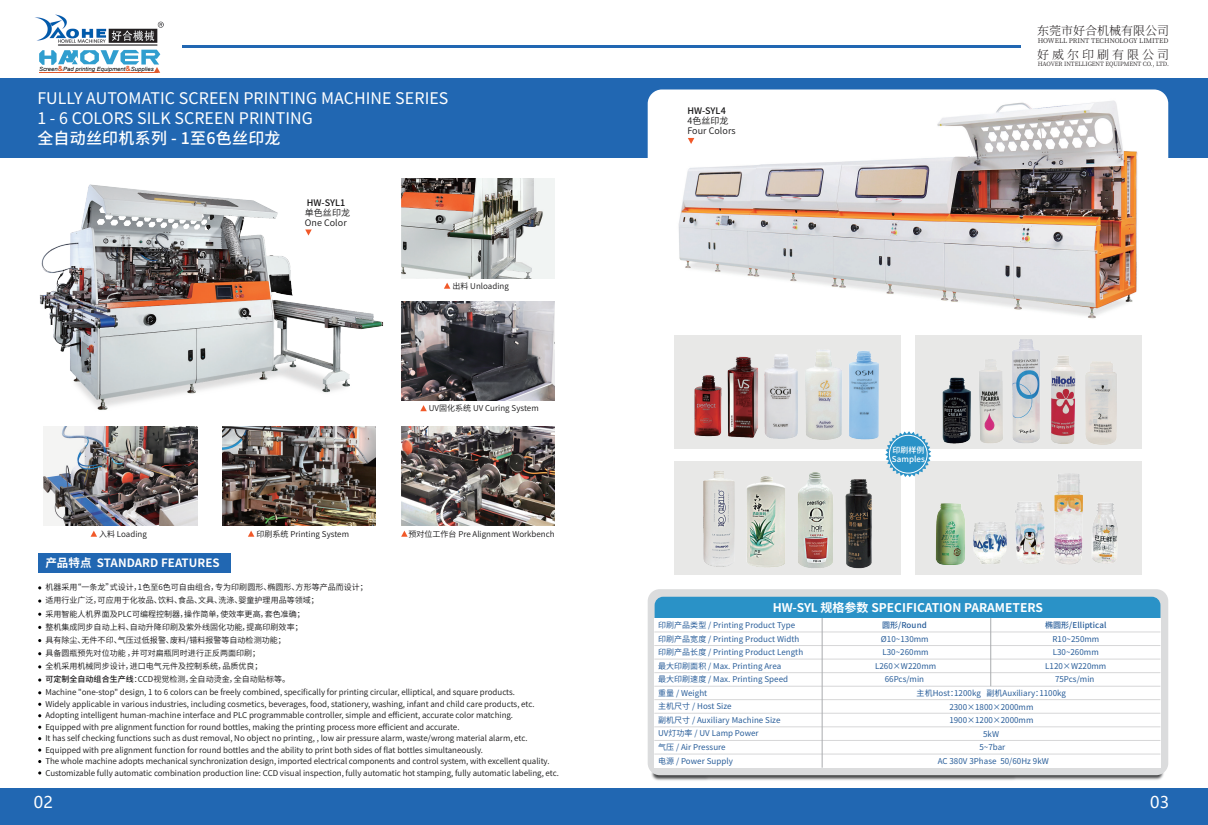
<style>
.page{position:relative;width:1208px;height:825px;background:#fff}
.page>*{position:absolute;margin:0;border:0;box-sizing:border-box;transform-origin:0 0}
.t1{font:16px/19.5px "Source Han Sans CN";letter-spacing:.005em;color:#fff}
.t2{font:500 16px "Source Han Sans CN";letter-spacing:.015em;color:#fff}
.t3{font:16px "Microsoft Ya Hei";color:#fff}
.t4{font:700 12px "Source Han Sans CN";color:#fff}
.t5{font:300 12px "Source Han Serif CN";color:#231f20}
.t6{font:300 12px "Source Han Serif CN";letter-spacing:.25em;color:#231f20}
.t7{font:700 11.5px "Source Han Sans CN";letter-spacing:.005em;color:#fff}
.t8{font:9px/10px "Source Han Sans CN";letter-spacing:.005em;color:#151415}
.t9{font:500 9px "Source Han Sans CN";letter-spacing:.005em;color:#151415}
.t10{font:8px/13.2px "Source Han Sans CN";color:#151415}
.t11{font:8px/13.7px "Source Han Sans CN";letter-spacing:.005em;color:#285d99}
.t12{font:500 8px "Source Han Sans CN";letter-spacing:.01em;color:#285d99}
.t13{font:500 8px/9px "Source Han Sans CN";letter-spacing:.005em;color:#fff}
.t14{font:6.5px "Source Han Serif CN";color:#231f20}
.t15{font:5.8px "Source Han Serif CN";letter-spacing:-.01em;color:#231f20}
.t16{font:italic 5.7px "Arial";color:#030303;scale:1.04 1}
.s1{font-weight:700;font-style:normal;font-size:7.1px;color:#e05a2d}
.s2{font-weight:500}
</style>
<div class="page">
<img style="left:39px;top:184px;width:345px;height:226px">
<div style="left:0;top:78px;width:1208px;height:80px;background:#2167b2"></div>
<div style="left:0;top:788px;width:1208px;height:37px;background:#2167b2"></div>
<div style="left:38px;top:553px;width:192px;height:20px;background:#2167b2"></div>
<svg style="left:248px;top:531px;width:6px;height:6px"></svg>
<svg style="left:444px;top:283px;width:6px;height:6px"></svg>
<svg style="left:305px;top:229px;width:7px;height:7px"></svg>
<svg style="left:420px;top:405px;width:7px;height:6px"></svg>
<svg style="left:91px;top:531px;width:6px;height:6px"></svg>
<svg style="left:401px;top:531px;width:7px;height:6px"></svg>
<img style="left:651px;top:766px;width:517px;height:15px">
<div style="left:647px;top:589px;width:521px;height:186px;background:#dbdcdd;border-radius:12px"></div>
<div style="left:654px;top:597px;width:506px;height:21px;background:#2a92c7"></div>
<div style="left:654px;top:618px;width:506px;height:150px;background:#fff"></div>
<hr style="left:654px;top:672px;width:506px;height:1px;background:#d7d7d8">
<hr style="left:654px;top:686px;width:506px;height:1px;background:#d7d7d8">
<hr style="left:654px;top:699px;width:506px;height:1px;background:#d7d7d8">
<hr style="left:654px;top:713px;width:506px;height:1px;background:#d7d7d8">
<hr style="left:654px;top:726px;width:506px;height:1px;background:#d7d7d8">
<hr style="left:654px;top:740px;width:506px;height:1px;background:#d7d7d8">
<hr style="left:654px;top:754px;width:506px;height:1px;background:#d7d7d8">
<hr style="left:654px;top:659px;width:506px;height:1px;background:#d7d7d8">
<hr style="left:654px;top:645px;width:506px;height:1px;background:#d7d7d8">
<hr style="left:654px;top:632px;width:506px;height:1px;background:#d7d7d8">
<hr style="left:822px;top:618px;width:1px;height:150px;background:#a9abae">
<hr style="left:990px;top:618px;width:1px;height:68px;background:#a9abae">
<img style="left:222px;top:426px;width:153px;height:99px">
<img style="left:401px;top:426px;width:153px;height:99px">
<img style="left:44px;top:426px;width:153px;height:99px">
<img style="left:401px;top:301px;width:153px;height:99px">
<img style="left:401px;top:179px;width:153px;height:99px">
<div style="left:647px;top:89px;width:521px;height:215px;background:#fff;border-radius:14px"></div>
<img style="left:678px;top:100px;width:460px;height:219px">
<svg style="left:688px;top:138px;width:6px;height:6px"></svg>
<div style="left:915px;top:335px;width:227px;height:113px;background:#e8e8e7"></div>
<img style="left:942px;top:339px;width:175px;height:106px">
<img style="left:675px;top:465px;width:226px;height:110px">
<img style="left:915px;top:461px;width:227px;height:114px">
<svg style="left:885px;top:431px;width:46px;height:46px"></svg>
<div style="left:889px;top:435px;width:38px;height:38px;border:1px solid #fff;border-radius:50%"></div>
<img style="left:674px;top:304px;width:233px;height:161px">
<hr style="left:182px;top:46px;width:839px;height:2px;background:#2167b2">
<img style="left:35px;top:14px;width:128px;height:31px">
<svg style="left:39px;top:50px;width:121px;height:23px"></svg>
<hr style="left:39px;top:72px;width:118px;height:1px;background:#e05a2d">
<p class="t16" style="left:39px;top:65px;width:112px">Screen<span class="s1">&amp;</span>Pad printing Equipment<span class="s1">&amp;</span>Supplies</p>
<h1 class="t1" style="left:37px;top:89px;width:413px">FULLY AUTOMATIC SCREEN PRINTING MACHINE SERIES<br>1 - 6 COLORS SILK SCREEN PRINTING</h1>
<h1 class="t2" style="left:37px;top:129px;width:245px">全自动丝印机系列 - 1至6色丝印龙</h1>
<p class="t9" style="left:307px;top:197px;width:40px">HW-SYL1</p>
<p class="t8" style="left:305px;top:207px;width:47px">单色丝印龙<br>One Color</p>
<p class="t10" style="left:452px;top:279px;width:58px">出料 Unloading</p>
<p class="t10" style="left:429px;top:402px;width:111px">UV固化系统 UV Curing System</p>
<p class="t10" style="left:99px;top:528px;width:49px">入料 Loading</p>
<p class="t10" style="left:408px;top:528px;width:147px">预对位工作台 Pre Alignment Workbench</p>
<p class="t10" style="left:256px;top:528px;width:94px">印刷系统 Printing System</p>
<h3 class="t7" style="left:45px;top:556px;width:176px">产品特点 STANDARD FEATURES</h3>
<p class="t10" style="left:45px;top:581px;width:324px">机器采用“一条龙”式设计，1色至6色可自由组合，专为印刷圆形、椭圆形、方形等产品而设计；适用行业广泛，可应用于化妆品、饮料、食品、文具、洗涤、婴童护理用品等领域；<br>采用智能人机界面及PLC可编程控制器，操作简单，使效率更高，套色准确；<br>整机集成同步自动上料、自动升降印刷及紫外线固化功能，提高印刷效率；</p>
<p class="t10" style="left:45px;top:660px;width:246px">全机采用机械同步设计，进口电气元件及控制系统，品质优良；<br><span class="s2">可定制全自动组合生产线</span>：CCD视觉检测，全自动烫金，全自动贴标等。</p>
<p class="t10" style="left:45px;top:633px;width:242px">具有除尘、无件不印、气压过低报警、废料/错料报警等自动检测功能；具备圆瓶预先对位功能 ，并可对扁瓶同时进行正反两面印刷；</p>
<p class="t10" style="left:45px;top:687px;width:491px;line-height:11.5px">Machine "one-stop" design, 1 to 6 colors can be freely combined, specifically for printing circular, elliptical, and square products.<br>Widely applicable in various industries, including cosmetics, beverages, food, stationery, washing, infant and child care products, etc.<br>Adopting intelligent human-machine interface and PLC programmable controller, simple and efficient, accurate color matching.<br>Equipped with pre alignment function for round bottles, making the printing process more efficient and accurate.<br>It has self checking functions such as dust removal, No object no printing, , low air pressure alarm, waste/wrong material alarm, etc.<br>Equipped with pre alignment function for round bottles and the ability to print both sides of flat bottles simultaneously.</p>
<p class="t10" style="left:45px;top:766px;width:515px">Customizable fully automatic combination production line: CCD visual inspection, fully automatic hot stamping, fully automatic labeling, etc.</p>
<p class="t10" style="left:45px;top:755px;width:505px">The whole machine adopts mechanical synchronization design, imported electrical components and control system, with excellent quality.</p>
<p class="t9" style="left:687px;top:106px;width:40px">HW-SYL4</p>
<p class="t8" style="left:687px;top:116px;width:50px">4色丝印龙<br>Four Colors</p>
<h2 class="t5" style="left:1037px;top:24px;width:133px">东莞市好合机械有限公司</h2>
<p class="t14" style="left:1037px;top:37px;width:132px">HOWELL PRINT TECHNOLOGY LIMITED</p>
<h2 class="t6" style="left:1037px;top:48px;width:133px">好威尔印刷有限公司</h2>
<p class="t15" style="left:1037px;top:61px;width:133px">HAOVER INTELLIGENT EQUIPMENT CO., LTD.</p>
<p class="t13" style="left:892px;top:445px;width:35px">印刷样例<br>Samples</p>
<h2 class="t4" style="left:772px;top:601px;width:272px">HW-SYL 规格参数 SPECIFICATION PARAMETERS</h2>
<p class="t11" style="left:658px;top:618px;width:139px">印刷产品类型 / Printing Product Type</p>
<p class="t12" style="left:882px;top:621px;width:46px">圆形/Round</p>
<p class="t12" style="left:1045px;top:621px;width:63px">椭圆形/Elliptical</p>
<p class="t11" style="left:658px;top:632px;width:143px">印刷产品宽度 / Printing Product Width</p>
<p class="t11" style="left:1045px;top:659px;width:63px">L120×W220mm</p>
<p class="t11" style="left:881px;top:632px;width:49px">Ø10~130mm</p>
<p class="t11" style="left:875px;top:659px;width:63px">L260×W220mm</p>
<p class="t11" style="left:1052px;top:632px;width:48px">R10~250mm</p>
<p class="t11" style="left:658px;top:646px;width:147px">印刷产品长度 / Printing Product Length</p>
<p class="t11" style="left:882px;top:646px;width:48px">L30~260mm</p>
<p class="t11" style="left:1052px;top:646px;width:48px">L30~260mm</p>
<p class="t11" style="left:658px;top:659px;width:125px">最大印刷面积 / Max. Printing Area</p>
<p class="t11" style="left:658px;top:672px;width:131px">最大印刷速度 / Max. Printing Speed</p>
<p class="t11" style="left:658px;top:699px;width:124px">主机尺寸 / Host Size<br>副机尺寸 / Auxiliary Machine Size</p>
<p class="t11" style="left:658px;top:686px;width:51px">重量 / Weight</p>
<p class="t11" style="left:884px;top:672px;width:41px">66Pcs/min</p>
<p class="t11" style="left:1055px;top:673px;width:41px">75Pcs/min</p>
<p class="t11" style="left:916px;top:686px;width:151px">主机Host：1200kg 副机Auxiliary：1100kg</p>
<p class="t11" style="left:949px;top:700px;width:86px">2300×1800×2000mm</p>
<p class="t11" style="left:949px;top:713px;width:86px">1900×1200×2000mm</p>
<p class="t11" style="left:658px;top:727px;width:102px">UV灯功率 / UV Lamp Power</p>
<p class="t11" style="left:983px;top:727px;width:17px">5kW</p>
<p class="t11" style="left:658px;top:741px;width:76px">气压 / Air Pressure电源 / Power Supply</p>
<p class="t11" style="left:937px;top:741px;width:113px;text-align:center">5~7bar<br>AC 380V 3Phase 50/60Hz 9kW</p>
<h1 class="t3" style="left:34px;top:792px;width:20px">02</h1>
<h1 class="t3" style="left:1150px;top:792px;width:20px">03</h1>
</div>
